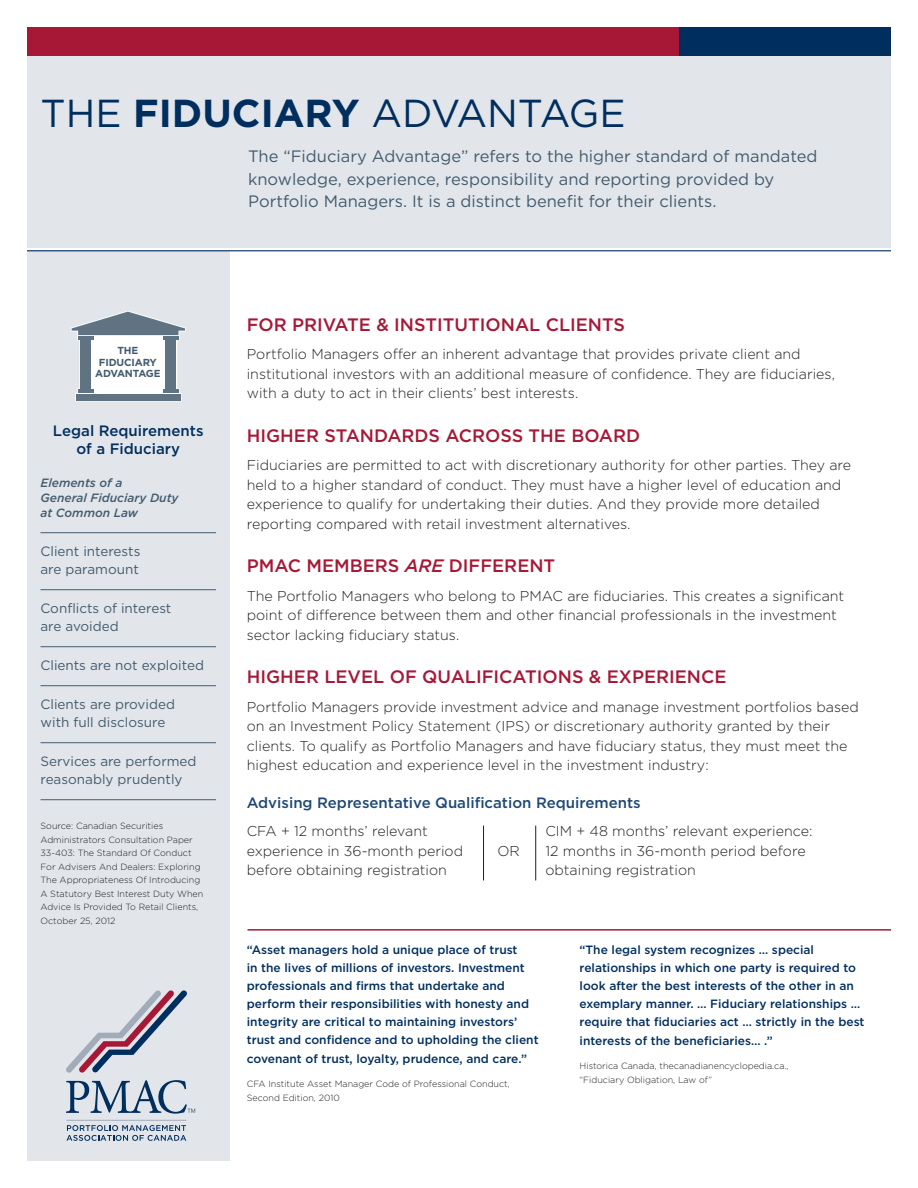
<style>
.page{position:relative;width:918px;height:1188px;background:#fff}
.page>*{position:absolute;margin:0;border:0;box-sizing:border-box;transform-origin:0 0}
.t1{font:39px "Gotham";color:#002e5e}
.t2{font:500 18px "Gotham";color:#a61836}
.t3{font:16.5px/22.5px "Gotham";color:#435b6d}
.t4{font:500 15px "Gotham";color:#1f4876}
.t5{font:500 15px/18px "Gotham";color:#002e5e;text-align:center}
.t6{font:300 14.25px/19.5px "Gotham";color:#231f20}
.t7{font:13.5px/18px "Gotham";color:#435b6d}
.t8{font:500 12px/18.1px "Gotham";color:#002e5e}
.t9{font:italic 500 12px/15px "Gotham";color:#435b6d}
.t10{font:700 10.2px/11.4px "Gotham";letter-spacing:-.015em;color:#435b6d;text-align:center}
.t11{font:300 9px/13.5px "Gotham";color:#231f20}
.s1{font-weight:700}
.s2{font-style:italic}
</style>
<div class="page">
<div style="left:27px;top:251px;width:203px;height:910px;background:#e2e6eb"></div>
<div style="left:27px;top:47px;width:864px;height:201px;background:#e2e6eb"></div>
<div style="left:27px;top:27px;width:653px;height:29px;background:#a61836"></div>
<div style="left:680px;top:27px;width:211px;height:29px;background:#002e5e"></div>
<hr style="left:27px;top:250px;width:864px;height:1px;background:#002e5e">
<hr style="left:40px;top:532px;width:176px;height:1px;background:#435b6d">
<hr style="left:40px;top:589px;width:176px;height:1px;background:#435b6d">
<hr style="left:40px;top:646px;width:176px;height:1px;background:#435b6d">
<hr style="left:40px;top:685px;width:176px;height:1px;background:#435b6d">
<hr style="left:40px;top:742px;width:176px;height:1px;background:#435b6d">
<hr style="left:40px;top:799px;width:176px;height:1px;background:#435b6d">
<svg style="left:66px;top:990px;width:121px;height:83px"></svg>
<hr style="left:66px;top:1120px;width:120px;height:1px;background:#a2acb9">
<svg style="left:66px;top:1125px;width:120px;height:16px"></svg>
<svg style="left:66px;top:1080px;width:129px;height:34px"></svg>
<hr style="left:483px;top:826px;width:1px;height:54px;background:#231f20">
<hr style="left:535px;top:826px;width:1px;height:54px;background:#231f20">
<svg style="left:71px;top:311px;width:115px;height:90px"></svg>
<div style="left:76px;top:394px;width:105px;height:6px;background:#5f7383"></div>
<hr style="left:78px;top:336px;width:15px;height:3px;background:#5f7383">
<div style="left:80px;top:340px;width:11px;height:49px;background:#5f7383"></div>
<hr style="left:78px;top:389px;width:16px;height:4px;background:#5f7383">
<hr style="left:163px;top:336px;width:15px;height:3px;background:#5f7383">
<div style="left:165px;top:340px;width:11px;height:49px;background:#5f7383"></div>
<hr style="left:163px;top:389px;width:16px;height:4px;background:#5f7383">
<hr style="left:248px;top:929px;width:643px;height:2px;background:#a61836">
<h1 class="t1" style="left:40px;top:88px;width:587px">THE <span class="s1">FIDUCIARY</span> ADVANTAGE</h1>
<p class="t10" style="left:95px;top:345px;width:67px">THE<br>FIDUCIARY<br>ADVANTAGE</p>
<p class="t5" style="left:53px;top:422px;width:152px">Legal Requirements of a Fiduciary</p>
<p class="t9" style="left:40px;top:476px;width:140px">Elements of a<br>General Fiduciary Duty at Common Law</p>
<p class="t7" style="left:40px;top:542px;width:101px">Client interests are paramount</p>
<p class="t7" style="left:40px;top:599px;width:132px">Conflicts of interest are avoided</p>
<p class="t7" style="left:40px;top:656px;width:165px">Clients are not exploited</p>
<p class="t7" style="left:40px;top:695px;width:136px">Clients are provided with full disclosure</p>
<p class="t7" style="left:40px;top:752px;width:158px">Services are performed reasonably prudently</p>
<p class="t11" style="left:40px;top:819px;width:164px">Source: Canadian Securities<br>Administrators Consultation Paper<br>33-403: The Standard Of Conduct<br>For Advisers And Dealers: Exploring<br>The Appropriateness Of Introducing<br>A Statutory Best Interest Duty When<br>Advice Is Provided To Retail Clients,<br>October 25, 2012</p>
<p class="t3" style="left:248px;top:145px;width:571px">The “Fiduciary Advantage” refers to the higher standard of mandated knowledge, experience, responsibility and reporting provided by<br>Portfolio Managers. It is a distinct benefit for their clients.</p>
<p class="t2" style="left:247px;top:313px;width:380px">FOR PRIVATE &amp; INSTITUTIONAL CLIENTS</p>
<p class="t6" style="left:247px;top:344px;width:590px">Portfolio Managers offer an inherent advantage that provides private client and institutional investors with an additional measure of confidence. They are fiduciaries, with a duty to act in their clients’ best interests.</p>
<p class="t2" style="left:247px;top:424px;width:395px">HIGHER STANDARDS ACROSS THE BOARD</p>
<p class="t6" style="left:247px;top:455px;width:606px">Fiduciaries are permitted to act with discretionary authority for other parties. They are held to a higher standard of conduct. They must have a higher level of education and experience to qualify for undertaking their duties. And they provide more detailed reporting compared with retail investment alternatives.</p>
<p class="t2" style="left:247px;top:554px;width:310px">PMAC MEMBERS <span class="s2">ARE</span> DIFFERENT</p>
<p class="t6" style="left:247px;top:586px;width:599px">The Portfolio Managers who belong to PMAC are fiduciaries. This creates a significant point of difference between them and other financial professionals in the investment sector lacking fiduciary status.</p>
<p class="t2" style="left:247px;top:665px;width:481px">HIGHER LEVEL OF QUALIFICATIONS &amp; EXPERIENCE</p>
<p class="t6" style="left:247px;top:697px;width:614px">Portfolio Managers provide investment advice and manage investment portfolios based on an Investment Policy Statement (IPS) or discretionary authority granted by their clients. To qualify as Portfolio Managers and have fiduciary status, they must meet the highest education and experience level in the investment industry:</p>
<p class="t4" style="left:247px;top:793px;width:395px">Advising Representative Qualification Requirements</p>
<p class="t6" style="left:247px;top:821px;width:218px">CFA + 12 months’ relevant experience in 36-month period before obtaining registration</p>
<p class="t6" style="left:497px;top:841px;width:24px">OR</p>
<p class="t6" style="left:545px;top:821px;width:269px">CIM + 48 months’ relevant experience:<br>12 months in 36-month period before obtaining registration</p>
<p class="t8" style="left:247px;top:941px;width:293px">“Asset managers hold a unique place of trust<br>in the lives of millions of investors. Investment professionals and firms that undertake and perform their responsibilities with honesty and integrity are critical to maintaining investors’ trust and confidence and to upholding the client covenant of trust, loyalty, prudence, and care.”</p>
<p class="t11" style="left:247px;top:1077px;width:265px">CFA Institute Asset Manager Code of Professional Conduct,<br>Second Edition, 2010</p>
<p class="t8" style="left:580px;top:941px;width:286px">“The legal system recognizes … special relationships in which one party is required to look after the best interests of the other in an exemplary manner. … Fiduciary relationships … require that fiduciaries act … strictly in the best interests of the beneficiaries… .”</p>
<p class="t11" style="left:580px;top:1059px;width:211px">Historica Canada, thecanadianencyclopedia.ca., “Fiduciary Obligation, Law of”</p>
</div>
